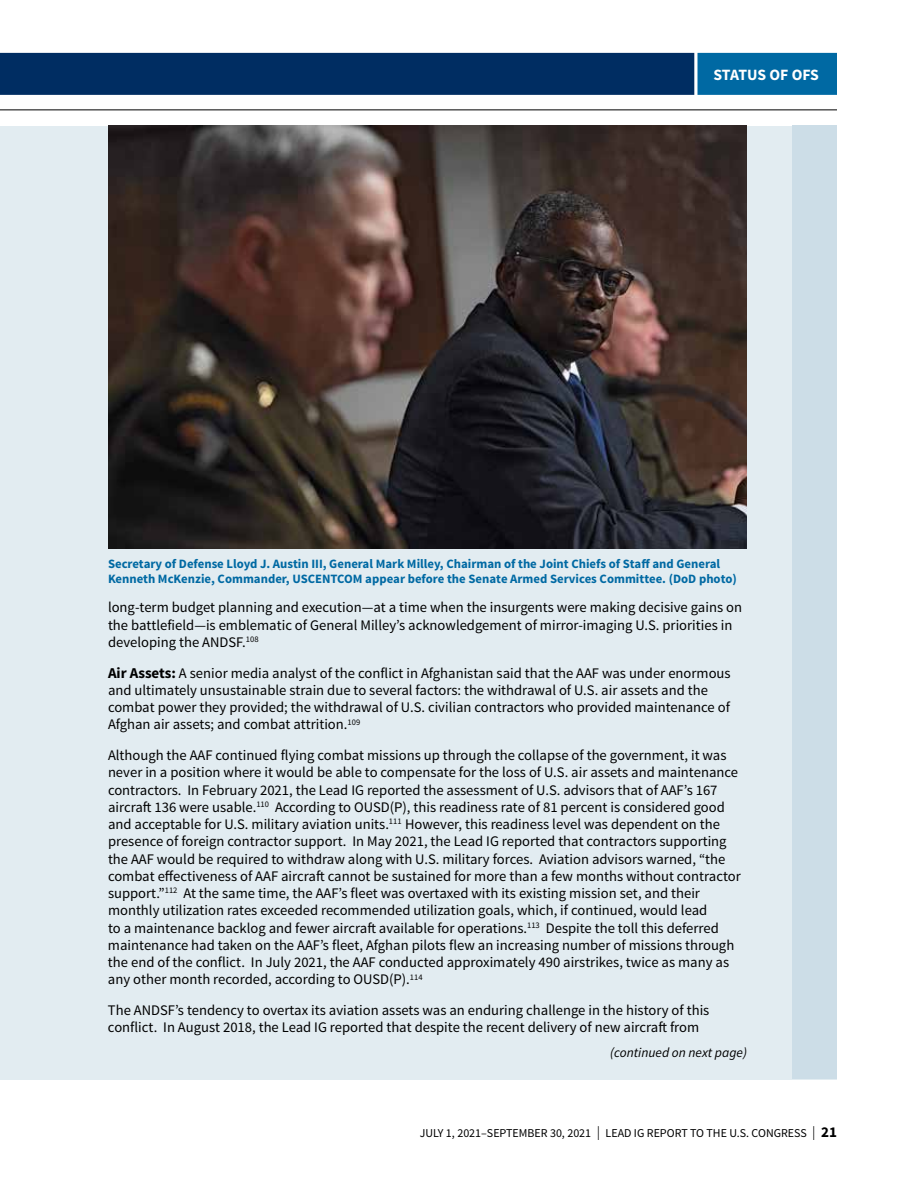
<style>
.page{position:relative;width:918px;height:1188px;background:#fff}
.page>*{position:absolute;margin:0;border:0;box-sizing:border-box;transform-origin:0 0}
.t1{font:700 15.75px "Source Sans Pro";letter-spacing:-.015em;color:#fff}
.t2{font:14.7px/17.2px "Source Sans Pro";color:#000}
.t3{font:italic 13.5px "Source Sans Pro";color:#000}
.t4{font:700 12.75px/15px "Source Sans Pro";color:#0069a3}
.t5{font:12px "Source Sans Pro";color:#000}
.s1{font-weight:700;font-size:15px}
.s2{font-weight:200;font-size:21px}
</style>
<div class="page">
<hr style="left:0;top:110px;width:837px;height:1px;background:#000">
<div style="left:0;top:53px;width:694px;height:42px;background:#002d62"></div>
<div style="left:698px;top:53px;width:139px;height:42px;background:#0069a3"></div>
<div style="left:0;top:126px;width:837px;height:954px;background:#e2ecf1"></div>
<div style="left:792px;top:125px;width:45px;height:954px;background:#ccdde7"></div>
<img style="left:108px;top:125px;width:639px;height:424px">
<p class="t1" style="left:714px;top:64px;width:107px">STATUS OF OFS</p>
<p class="t4" style="left:108px;top:556px;width:630px">Secretary of Defense Lloyd J. Austin III, General Mark Milley, Chairman of the Joint Chiefs of Staff and General<br>Kenneth McKenzie, Commander, USCENTCOM appear before the Senate Armed Services Committee. (DoD photo)</p>
<p class="t2" style="left:108px;top:599px;width:636px">long-term budget planning and execution—at a time when the insurgents were making decisive gains on the battlefield—is emblematic of General Milley’s acknowledgement of mirror-imaging U.S. priorities in developing the ANDSF.<sup>108</sup></p>
<p class="t2" style="left:108px;top:664px;width:624px"><span class="s1">Air Assets:</span> A senior media analyst of the conflict in Afghanistan said that the AAF was under enormous and ultimately unsustainable strain due to several factors: the withdrawal of U.S. air assets and the combat power they provided; the withdrawal of U.S. civilian contractors who provided maintenance of Afghan air assets; and combat attrition.<sup>109</sup></p>
<p class="t2" style="left:108px;top:747px;width:634px">Although the AAF continued flying combat missions up through the collapse of the government, it was never in a position where it would be able to compensate for the loss of U.S. air assets and maintenance contractors. In February 2021, the Lead IG reported the assessment of U.S. advisors that of AAF’s 167 aircraft 136 were usable.<sup>110</sup> According to OUSD(P), this readiness rate of 81 percent is considered good and acceptable for U.S. military aviation units.<sup>111</sup> However, this readiness level was dependent on the presence of foreign contractor support. In May 2021, the Lead IG reported that contractors supporting the AAF would be required to withdraw along with U.S. military forces. Aviation advisors warned, “the combat effectiveness of AAF aircraft cannot be sustained for more than a few months without contractor support.”<sup>112</sup> At the same time, the AAF’s fleet was overtaxed with its existing mission set, and their monthly utilization rates exceeded recommended utilization goals, which, if continued, would lead<br>to a maintenance backlog and fewer aircraft available for operations.<sup>113</sup> Despite the toll this deferred maintenance had taken on the AAF’s fleet, Afghan pilots flew an increasing number of missions through the end of the conflict. In July 2021, the AAF conducted approximately 490 airstrikes, twice as many as any other month recorded, according to OUSD(P).<sup>114</sup></p>
<p class="t2" style="left:108px;top:1002px;width:603px">The ANDSF’s tendency to overtax its aviation assets was an enduring challenge in the history of this conflict. In August 2018, the Lead IG reported that despite the recent delivery of new aircraft from</p>
<p class="t3" style="left:610px;top:1044px;width:138px">(continued on next page)</p>
<p class="t5" style="left:420px;top:1125px;width:419px">JULY 1, 2021–SEPTEMBER 30, 2021 <span class="s2">I</span> LEAD IG REPORT TO THE U.S. CONGRESS <span class="s2">I</span> <span class="s1">21</span></p>
</div>
